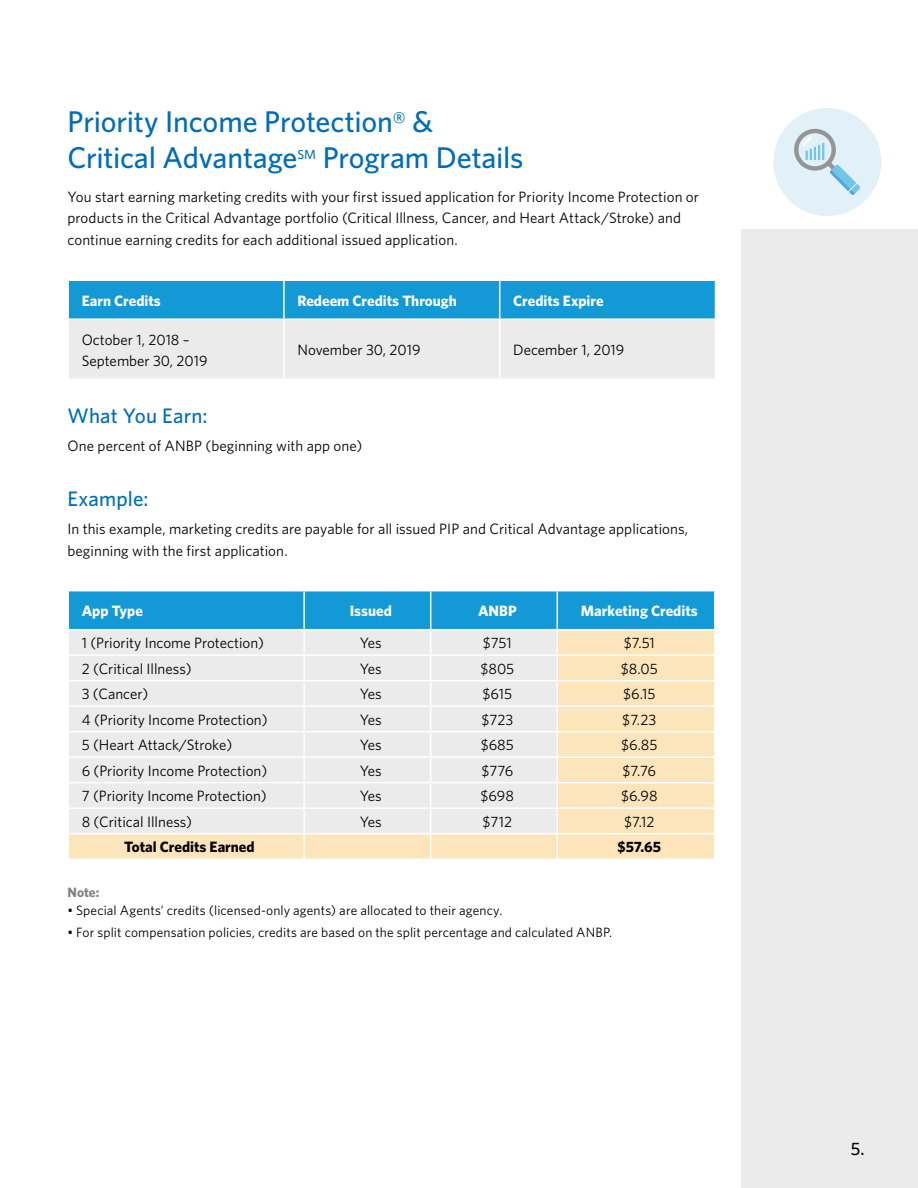
<style>
.page{position:relative;width:918px;height:1188px;background:#fff}
.page>*{position:absolute;margin:0;border:0;box-sizing:border-box;transform-origin:0 0}
.t1{font:500 30px/36px "Whitney";letter-spacing:-.005em;color:#006eb6}
.t2{font:500 21px "Whitney";letter-spacing:.005em;color:#006eb6}
.t3{font:500 18px "Whitney";color:#000}
.t4{font:15px/21.3px "Whitney";color:#000}
.t5{font:700 15px "Whitney";color:#fff}
.t6{font:700 15px "Whitney";color:#000}
.t7{font:13.5px "Whitney";letter-spacing:.01em;color:#000}
.t8{font:700 13.5px "Whitney";color:#808285}
.t9{font:500 13.05px "Whitney";color:#006eb6}
.s1{font-size:24px}
</style>
<div class="page">
<svg style="left:69px;top:281px;width:646px;height:97px;background:#96cbe3"></svg>
<hr style="left:283px;top:281px;width:2px;height:37px;background:#fff">
<hr style="left:499px;top:281px;width:1px;height:37px;background:#fff">
<hr style="left:68px;top:318px;width:216px;height:2px;background:#fff">
<hr style="left:284px;top:318px;width:216px;height:2px;background:#fff">
<hr style="left:283px;top:320px;width:2px;height:58px;background:#fff">
<hr style="left:500px;top:318px;width:216px;height:2px;background:#fff">
<hr style="left:499px;top:320px;width:1px;height:58px;background:#fff">
<svg style="left:68px;top:591px;width:647px;height:267px;background:#d2dedd"></svg>
<hr style="left:714px;top:834px;width:2px;height:24px;background:#fff">
<div style="left:741px;top:230px;width:177px;height:958px;background:#ebebec"></div>
<svg style="left:773px;top:108px;width:108px;height:108px"></svg>
<h1 class="t1" style="left:67px;top:103px;width:367px">Priority Income Protection<span class="s1">®</span> &amp;<br>Critical Advantage</h1>
<p class="t9" style="left:297px;top:146px;width:20px">SM</p>
<h1 class="t1" style="left:323px;top:139px;width:202px">Program Details</h1>
<p class="t4" style="left:68px;top:186px;width:633px">You start earning marketing credits with your first issued application for Priority Income Protection or products in the Critical Advantage portfolio (Critical Illness, Cancer, and Heart Attack/Stroke) and continue earning credits for each additional issued application.</p>
<p class="t5" style="left:82px;top:290px;width:81px">Earn Credits</p>
<p class="t5" style="left:297px;top:290px;width:161px">Redeem Credits Through</p>
<p class="t5" style="left:513px;top:290px;width:92px">Credits Expire</p>
<p class="t4" style="left:82px;top:329px;width:127px">October 1, 2018 –<br>September 30, 2019</p>
<p class="t4" style="left:297px;top:339px;width:125px">November 30, 2019</p>
<p class="t4" style="left:513px;top:339px;width:113px">December 1, 2019</p>
<h2 class="t2" style="left:68px;top:401px;width:141px">What You Earn:</h2>
<p class="t4" style="left:68px;top:435px;width:296px">One percent of ANBP (beginning with app one)</p>
<h2 class="t2" style="left:68px;top:485px;width:83px">Example:</h2>
<p class="t4" style="left:68px;top:518px;width:622px">In this example, marketing credits are payable for all issued PIP and Critical Advantage applications, beginning with the first application.</p>
<p class="t5" style="left:82px;top:601px;width:63px">App Type</p>
<p class="t5" style="left:350px;top:601px;width:44px">Issued</p>
<p class="t5" style="left:478px;top:601px;width:40px">ANBP</p>
<p class="t5" style="left:581px;top:601px;width:118px">Marketing Credits</p>
<p class="t4" style="left:82px;top:632px;width:184px">1 (Priority Income Protection)</p>
<p class="t4" style="left:360px;top:632px;width:23px">Yes</p>
<p class="t4" style="left:483px;top:632px;width:30px">$751</p>
<p class="t4" style="left:624px;top:632px;width:33px">$7.51</p>
<p class="t4" style="left:82px;top:658px;width:111px">2 (Critical Illness)</p>
<p class="t4" style="left:360px;top:658px;width:23px">Yes</p>
<p class="t4" style="left:480px;top:658px;width:35px">$805</p>
<p class="t4" style="left:621px;top:658px;width:38px">$8.05</p>
<p class="t4" style="left:82px;top:683px;width:68px">3 (Cancer)</p>
<p class="t4" style="left:360px;top:683px;width:23px">Yes</p>
<p class="t4" style="left:483px;top:683px;width:31px">$615</p>
<p class="t4" style="left:623px;top:683px;width:34px">$6.15</p>
<p class="t4" style="left:82px;top:709px;width:187px">4 (Priority Income Protection)</p>
<p class="t4" style="left:360px;top:709px;width:23px">Yes</p>
<p class="t4" style="left:481px;top:709px;width:33px">$723</p>
<p class="t4" style="left:622px;top:709px;width:36px">$7.23</p>
<p class="t4" style="left:82px;top:734px;width:152px">5 (Heart Attack/Stroke)</p>
<p class="t4" style="left:360px;top:734px;width:23px">Yes</p>
<p class="t4" style="left:481px;top:734px;width:35px">$685</p>
<p class="t4" style="left:621px;top:734px;width:38px">$6.85</p>
<p class="t4" style="left:82px;top:760px;width:187px">6 (Priority Income Protection)</p>
<p class="t4" style="left:360px;top:760px;width:23px">Yes</p>
<p class="t4" style="left:481px;top:760px;width:33px">$776</p>
<p class="t4" style="left:623px;top:760px;width:35px">$7.76</p>
<p class="t4" style="left:82px;top:785px;width:187px">7 (Priority Income Protection)</p>
<p class="t4" style="left:360px;top:785px;width:23px">Yes</p>
<p class="t4" style="left:481px;top:785px;width:35px">$698</p>
<p class="t4" style="left:621px;top:785px;width:38px">$6.98</p>
<p class="t4" style="left:82px;top:811px;width:112px">8 (Critical Illness)</p>
<p class="t4" style="left:360px;top:811px;width:23px">Yes</p>
<p class="t4" style="left:483px;top:811px;width:31px">$712</p>
<p class="t4" style="left:624px;top:811px;width:32px">$7.12</p>
<p class="t6" style="left:124px;top:837px;width:132px">Total Credits Earned</p>
<p class="t6" style="left:617px;top:837px;width:45px">$57.65</p>
<p class="t8" style="left:68px;top:883px;width:33px">Note:</p>
<p class="t7" style="left:68px;top:901px;width:436px">• Special Agents’ credits (licensed-only agents) are allocated to their agency.</p>
<p class="t7" style="left:68px;top:923px;width:546px">• For split compensation policies, credits are based on the split percentage and calculated ANBP.</p>
<p class="t3" style="left:851px;top:1137px;width:15px">5.</p>
</div>
